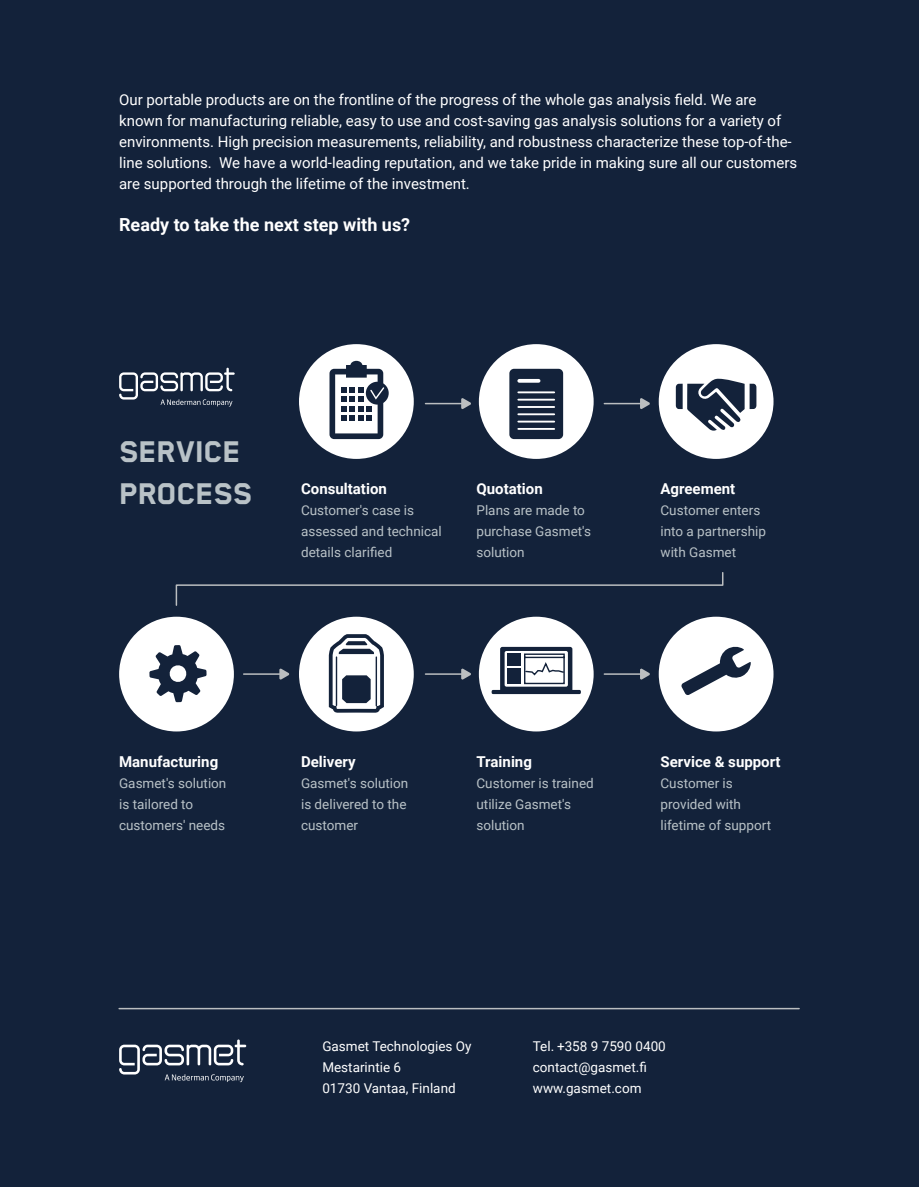
<style>
.page{position:relative;width:919px;height:1187px;background:#fff}
.page>*{position:absolute;margin:0;border:0;box-sizing:border-box;transform-origin:0 0}
.Leipäteksti{font:34.5px/42px "Blender Strong";color:#b9c2c7}
.Väliotsikko_2{font:700 18px "Roboto";color:#fff}
.Leipäteksti-2{font:15px/21px "Roboto";color:#fff}
.Leipäteksti_valkoinen{font:700 15px "Roboto";color:#fff}
.Leipäteksti_valkoinen-2{font:13.5px/21px "Roboto";color:#b9c2c7}
.t1{font:13.5px "Roboto";color:#fff}
</style>
<div class="page">
<div style="left:0;top:0;width:918px;height:1186px;background:#13223a"></div>
<div style="left:299px;top:616px;width:115px;height:115px;background:#fff;border-radius:50%"></div>
<svg style="left:329px;top:634px;width:55px;height:78px"></svg>
<div style="left:658px;top:616px;width:115px;height:115px;background:#fff;border-radius:50%"></div>
<svg style="left:681px;top:646px;width:69px;height:49px"></svg>
<div style="left:479px;top:616px;width:114px;height:115px;background:#fff;border-radius:50%"></div>
<svg style="left:491px;top:647px;width:90px;height:47px"></svg>
<div style="left:119px;top:616px;width:115px;height:115px;background:#fff;border-radius:50%"></div>
<svg style="left:149px;top:645px;width:57px;height:57px"></svg>
<div style="left:658px;top:344px;width:115px;height:115px;background:#fff;border-radius:50%"></div>
<svg style="left:675px;top:378px;width:81px;height:53px"></svg>
<div style="left:299px;top:344px;width:115px;height:115px;background:#fff;border-radius:50%"></div>
<div style="left:366px;top:382px;width:22px;height:22px;background:#13223a;border-radius:50%"></div>
<svg style="left:329px;top:361px;width:56px;height:78px"></svg>
<div style="left:479px;top:344px;width:114px;height:115px;background:#fff;border-radius:50%"></div>
<div style="left:509px;top:369px;width:54px;height:70px;background:#13223a;border-radius:5px"></div>
<hr style="left:519px;top:379px;width:19px;height:3px;background:#fff">
<hr style="left:518px;top:391px;width:36px;height:2px;background:#fff">
<hr style="left:518px;top:399px;width:36px;height:1px;background:#fff">
<hr style="left:518px;top:406px;width:36px;height:2px;background:#fff">
<hr style="left:518px;top:420px;width:36px;height:2px;background:#fff">
<hr style="left:518px;top:428px;width:36px;height:2px;background:#fff">
<hr style="left:518px;top:413px;width:36px;height:2px;background:#fff">
<hr style="left:425px;top:403px;width:37px;height:1px;background:#bbbec0">
<svg style="left:461px;top:398px;width:10px;height:11px"></svg>
<hr style="left:604px;top:403px;width:36px;height:1px;background:#bbbec0">
<svg style="left:640px;top:398px;width:10px;height:11px"></svg>
<hr style="left:425px;top:673px;width:37px;height:1px;background:#bbbec0">
<svg style="left:461px;top:668px;width:10px;height:11px"></svg>
<hr style="left:604px;top:673px;width:36px;height:1px;background:#bbbec0">
<svg style="left:640px;top:668px;width:10px;height:11px"></svg>
<hr style="left:244px;top:673px;width:36px;height:1px;background:#bbbec0">
<svg style="left:279px;top:668px;width:10px;height:11px"></svg>
<svg style="left:175px;top:572px;width:549px;height:34px"></svg>
<hr style="left:119px;top:1007px;width:680px;height:2px;background:#bbbec0">
<svg style="left:119px;top:368px;width:116px;height:38px"></svg>
<svg style="left:119px;top:1039px;width:127px;height:42px"></svg>
<p class="Leipäteksti-2" style="left:119px;top:89px;width:679px">Our portable products are on the frontline of the progress of the whole gas analysis field. We are known for manufacturing reliable, easy to use and cost-saving gas analysis solutions for a variety of environments. High precision measurements, reliability, and robustness characterize these top-of-the&shy;line solutions. We have a world-leading reputation, and we take pride in making sure all our customers are supported through the lifetime of the investment.</p>
<p class="Väliotsikko_2" style="left:119px;top:212px;width:292px">Ready to take the next step with us?</p>
<p class="Leipäteksti" style="left:119px;top:431px;width:135px">SERVICE<br>PROCESS</p>
<p class="Leipäteksti_valkoinen" style="left:301px;top:478px;width:87px">Consultation</p>
<p class="Leipäteksti_valkoinen-2" style="left:301px;top:499px;width:142px">Customer's case is assessed and technical details clarified</p>
<p class="Leipäteksti_valkoinen" style="left:476px;top:478px;width:68px">Quotation</p>
<p class="Leipäteksti_valkoinen-2" style="left:476px;top:499px;width:116px">Plans are made to purchase Gasmet's solution</p>
<p class="Leipäteksti_valkoinen" style="left:660px;top:478px;width:76px">Agreement</p>
<p class="Leipäteksti_valkoinen-2" style="left:660px;top:499px;width:107px">Customer enters into a partnership with Gasmet</p>
<p class="Leipäteksti_valkoinen" style="left:119px;top:751px;width:101px">Manufacturing</p>
<p class="Leipäteksti_valkoinen-2" style="left:119px;top:772px;width:109px">Gasmet's solution is tailored to customers' needs</p>
<p class="Leipäteksti_valkoinen" style="left:301px;top:751px;width:56px">Delivery</p>
<p class="Leipäteksti_valkoinen-2" style="left:301px;top:772px;width:109px">Gasmet's solution is delivered to the customer</p>
<p class="Leipäteksti_valkoinen" style="left:476px;top:751px;width:57px">Training</p>
<p class="Leipäteksti_valkoinen-2" style="left:476px;top:772px;width:119px">Customer is trained utilize Gasmet's solution</p>
<p class="Leipäteksti_valkoinen" style="left:660px;top:751px;width:122px">Service &amp; support</p>
<p class="Leipäteksti_valkoinen-2" style="left:660px;top:772px;width:112px">Customer is provided with lifetime of support</p>
<p class="t1" style="left:322px;top:1036px;width:151px">Gasmet Technologies Oy</p>
<p class="t1" style="left:322px;top:1057px;width:80px">Mestarintie 6</p>
<p class="t1" style="left:322px;top:1078px;width:135px">01730 Vantaa, Finland</p>
<p class="t1" style="left:533px;top:1036px;width:134px">Tel. +358 9 7590 0400</p>
<p class="t1" style="left:533px;top:1057px;width:115px">contact@gasmet.fi</p>
<p class="t1" style="left:533px;top:1078px;width:110px">www.gasmet.com</p>
</div>
